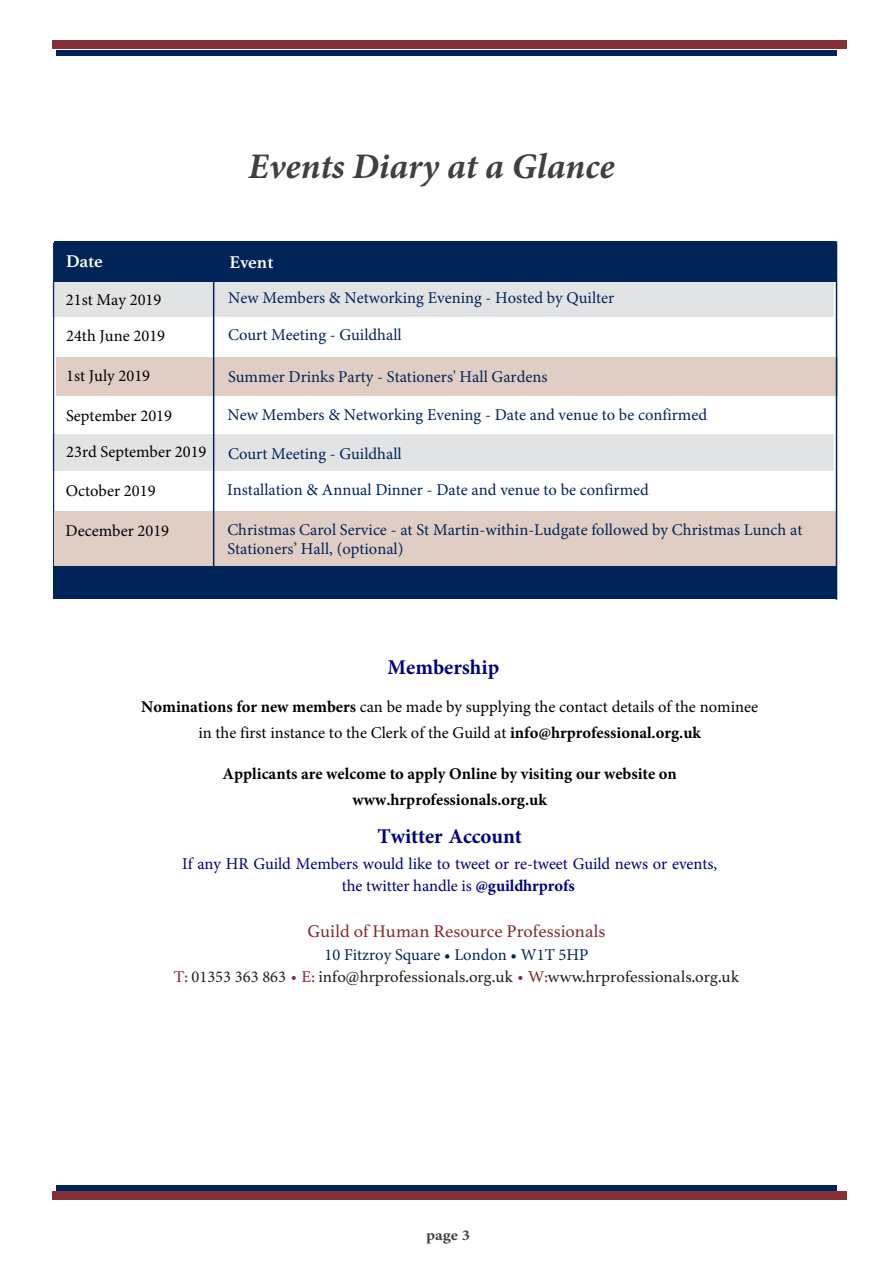
<style>
.page{position:relative;width:893px;height:1263px;background:#fff}
.page>*{position:absolute;margin:0;border:0;box-sizing:border-box;transform-origin:0 0}
.t1{font:italic 700 36px "Minion Pro";color:#404040}
.t2{font:700 21px "Minion Pro";letter-spacing:-.005em;color:#000080}
.t3{font:18px "Athelas";color:#823035}
.t4{font:700 18px "Athelas";letter-spacing:-.01em;color:#fff}
.t5{font:16.5px/19.8px "Minion Pro";color:#002458}
.t6{font:16.5px/26.2px "Minion Pro";color:#000;text-align:center}
.t7{font:16.5px/21.8px "Minion Pro";letter-spacing:-.005em;color:#000080}
.t8{font:700 16.5px/26.4px "Minion Pro";color:#000;text-align:center}
.t9{font:16.5px "Athelas";color:#231f20}
.t10{font:700 15px "Minion Pro";color:#404040;scale:1.1 1}
.s1{font-weight:700}
.s2{color:#823035}
.s3{font-family:"Minion Pro"}
</style>
<div class="page">
<div style="left:53px;top:434px;width:781px;height:37px;background:#e2e3e5"></div>
<div style="left:55px;top:511px;width:781px;height:55px;background:#e0cdc4"></div>
<div style="left:56px;top:50px;width:781px;height:6px;background:#002458"></div>
<div style="left:52px;top:41px;width:795px;height:8px;background:#823035"></div>
<div style="left:54px;top:241px;width:782px;height:41px;background:#002458"></div>
<div style="left:53px;top:566px;width:782px;height:33px;background:#002458"></div>
<div style="left:53px;top:282px;width:781px;height:35px;background:#e2e3e5"></div>
<hr style="left:53px;top:243px;width:1px;height:337px;background:#002458">
<div style="left:56px;top:358px;width:782px;height:38px;background:#e0cdc4"></div>
<hr style="left:836px;top:241px;width:1px;height:359px;background:#002458">
<div style="left:56px;top:1185px;width:781px;height:6px;background:#002458"></div>
<hr style="left:213px;top:246px;width:2px;height:334px;background:#002458">
<div style="left:52px;top:1191px;width:795px;height:8px;background:#823035"></div>
<h1 class="t1" style="left:248px;top:140px;width:368px">Events Diary at a Glance</h1>
<p class="t4" style="left:66px;top:254px;width:38px">Date</p>
<p class="t4" style="left:229px;top:256px;width:46px">Event</p>
<p class="t6" style="left:66px;top:287px;width:97px">21st May 2019</p>
<p class="t5" style="left:228px;top:288px;width:388px">New Members &amp; Networking Evening - Hosted by Quilter</p>
<p class="t6" style="left:66px;top:322px;width:101px">24th June 2019</p>
<p class="t5" style="left:228px;top:325px;width:175px">Court Meeting - Guildhall</p>
<p class="t6" style="left:66px;top:363px;width:86px">1st July 2019</p>
<p class="t5" style="left:228px;top:367px;width:321px">Summer Drinks Party - Stationers' Hall Gardens</p>
<p class="t6" style="left:66px;top:403px;width:107px">September 2019</p>
<p class="t5" style="left:227px;top:405px;width:481px">New Members &amp; Networking Evening - Date and venue to be confirmed</p>
<p class="t6" style="left:66px;top:439px;width:142px">23rd September 2019</p>
<p class="t5" style="left:228px;top:444px;width:175px">Court Meeting - Guildhall</p>
<p class="t6" style="left:66px;top:478px;width:91px">October 2019</p>
<p class="t5" style="left:227px;top:480px;width:423px">Installation &amp; Annual Dinner - Date and venue to be confirmed</p>
<p class="t5" style="left:227px;top:519px;width:577px">Christmas Carol Service - at St Martin-within-Ludgate followed by Christmas Lunch at<br>Stationers’ Hall, (optional)</p>
<p class="t6" style="left:66px;top:517px;width:105px">December 2019</p>
<p class="t2" style="left:388px;top:653px;width:113px">Membership</p>
<p class="t6" style="left:141px;top:693px;width:618px"><span class="s1">Nominations for new members</span> can be made by supplying the contact details of the nominee in the first instance to the Clerk of the Guild at <span class="s1">info@hrprofessional.org.uk</span></p>
<p class="t8" style="left:223px;top:760px;width:456px">Applicants are welcome to apply Online by visiting our website on www.hrprofessionals.org.uk</p>
<p class="t2" style="left:377px;top:821px;width:146px">Twitter Account</p>
<p class="t7" style="left:342px;top:853px;width:377px;text-indent:-160px">If any HR Guild Members would like to tweet or re-tweet Guild news or events, the twitter handle is <span class="s1">@guildhrprofs</span></p>
<p class="t3" style="left:307px;top:924px;width:300px">Guild of Human Resource Professionals</p>
<p class="t5" style="left:324px;top:945px;width:265px">10 Fitzroy Square • London • W1T 5HP</p>
<p class="t9" style="left:174px;top:971px;width:567px"><span class="s2">T:</span> <span class="s3">01353 363 863</span> <span class="s2">• E:</span> info@hrprofessionals.org.uk <span class="s2">• W:</span>www.hrprofessionals.org.uk</p>
<p class="t10" style="left:426px;top:1225px;width:41px">page 3</p>
</div>
